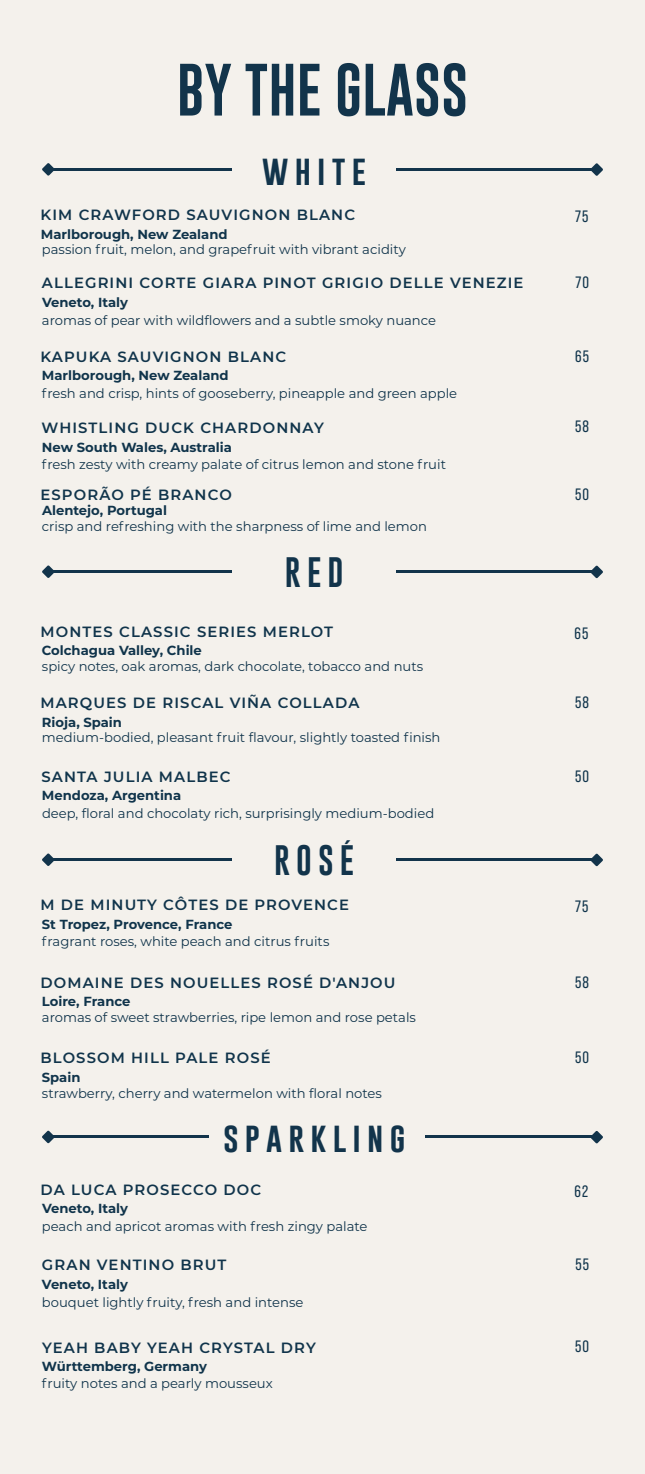
<style>
.page{position:relative;width:645px;height:1474px;background:#fff}
.page>*{position:absolute;margin:0;border:0;box-sizing:border-box;transform-origin:0 0}
.t1{font:54.07px "Gobold";color:#12344b}
.t2{font:31.15px "Gobold";letter-spacing:.2em;color:#12344b}
.t3{font:16.45px "Bebas Neue Pro";letter-spacing:.075em;color:#10344b}
.t4{font:600 14.88px "Montserrat";letter-spacing:.075em;color:#10344b}
.t5{font:13.12px "Montserrat";color:#10344b}
.t6{font:700 13.12px "Montserrat";color:#10344b}
</style>
<div class="page">
<div style="left:0;top:0;width:645px;height:1473px;background:#f4f1ec"></div>
<hr style="left:51px;top:168px;width:181px;height:2px;background:#12344b">
<hr style="left:396px;top:168px;width:197px;height:2px;background:#12344b">
<svg style="left:42px;top:163px;width:13px;height:13px"></svg>
<svg style="left:590px;top:163px;width:13px;height:13px"></svg>
<hr style="left:51px;top:570px;width:181px;height:2px;background:#12344b">
<hr style="left:396px;top:570px;width:197px;height:2px;background:#12344b">
<svg style="left:42px;top:565px;width:13px;height:13px"></svg>
<svg style="left:590px;top:565px;width:13px;height:13px"></svg>
<hr style="left:51px;top:858px;width:181px;height:2px;background:#12344b">
<hr style="left:396px;top:858px;width:197px;height:2px;background:#12344b">
<svg style="left:42px;top:853px;width:13px;height:13px"></svg>
<svg style="left:590px;top:853px;width:13px;height:13px"></svg>
<hr style="left:51px;top:1135px;width:158px;height:2px;background:#12344b">
<hr style="left:425px;top:1135px;width:168px;height:2px;background:#12344b">
<svg style="left:42px;top:1130px;width:13px;height:13px"></svg>
<svg style="left:590px;top:1130px;width:13px;height:13px"></svg>
<h1 class="t1" style="left:177px;top:55px;width:293px">BY THE GLASS</h1>
<h2 class="t2" style="left:262px;top:150px;width:105px">white</h2>
<p class="t4" style="left:41px;top:204px;width:316px">KIM CRAWFORD SAUVIGNON BLANC</p>
<p class="t6" style="left:41px;top:224px;width:188px">Marlborough, New Zealand</p>
<p class="t5" style="left:42px;top:240px;width:365px">passion fruit, melon, and grapefruit with vibrant acidity</p>
<p class="t4" style="left:42px;top:272px;width:483px">ALLEGRINI CORTE GIARA PINOT GRIGIO DELLE VENEZIE</p>
<p class="t6" style="left:42px;top:293px;width:88px">Veneto, Italy</p>
<p class="t5" style="left:42px;top:311px;width:396px">aromas of pear with wildflowers and a subtle smoky nuance</p>
<p class="t4" style="left:41px;top:346px;width:247px">KAPUKA SAUVIGNON BLANC</p>
<p class="t6" style="left:42px;top:366px;width:188px">Marlborough, New Zealand</p>
<p class="t5" style="left:42px;top:384px;width:417px">fresh and crisp, hints of gooseberry, pineapple and green apple</p>
<p class="t4" style="left:42px;top:417px;width:284px">WHISTLING DUCK CHARDONNAY</p>
<p class="t6" style="left:42px;top:437px;width:192px">New South Wales, Australia</p>
<p class="t5" style="left:42px;top:455px;width:406px">fresh zesty with creamy palate of citrus lemon and stone fruit</p>
<p class="t4" style="left:41px;top:484px;width:193px">ESPORÃO PÉ BRANCO</p>
<p class="t6" style="left:42px;top:501px;width:127px">Alentejo, Portugal</p>
<p class="t5" style="left:42px;top:517px;width:387px">crisp and refreshing with the sharpness of lime and lemon</p>
<h2 class="t2" style="left:285px;top:552px;width:60px">RED</h2>
<p class="t4" style="left:41px;top:621px;width:294px">MONTES CLASSIC SERIES MERLOT</p>
<p class="t6" style="left:42px;top:641px;width:161px">Colchagua Valley, Chile</p>
<p class="t5" style="left:42px;top:657px;width:383px">spicy notes, oak aromas, dark chocolate, tobacco and nuts</p>
<p class="t4" style="left:41px;top:692px;width:320px">MARQUES DE RISCAL VIÑA COLLADA</p>
<p class="t6" style="left:42px;top:713px;width:82px">Rioja, Spain</p>
<p class="t5" style="left:42px;top:728px;width:400px">medium-bodied, pleasant fruit flavour, slightly toasted finish</p>
<p class="t4" style="left:41px;top:766px;width:191px">SANTA JULIA MALBEC</p>
<p class="t6" style="left:42px;top:786px;width:141px">Mendoza, Argentina</p>
<p class="t5" style="left:42px;top:804px;width:394px">deep, floral and chocolaty rich, surprisingly medium-bodied</p>
<h2 class="t2" style="left:274px;top:840px;width:82px">ROSÉ</h2>
<p class="t4" style="left:41px;top:894px;width:310px">M DE MINUTY CÔTES DE PROVENCE</p>
<p class="t6" style="left:42px;top:914px;width:192px">St Tropez, Provence, France</p>
<p class="t5" style="left:42px;top:932px;width:289px">fragrant roses, white peach and citrus fruits</p>
<p class="t4" style="left:41px;top:971px;width:356px">DOMAINE DES NOUELLES ROSÉ D'ANJOU</p>
<p class="t6" style="left:42px;top:992px;width:90px">Loire, France</p>
<p class="t5" style="left:42px;top:1008px;width:376px">aromas of sweet strawberries, ripe lemon and rose petals</p>
<p class="t4" style="left:41px;top:1047px;width:232px">BLOSSOM HILL PALE ROSÉ</p>
<p class="t6" style="left:42px;top:1067px;width:40px">Spain</p>
<p class="t5" style="left:42px;top:1084px;width:342px">strawberry, cherry and watermelon with floral notes</p>
<h2 class="t2" style="left:223px;top:1117px;width:184px">sparkling</h2>
<p class="t4" style="left:41px;top:1178px;width:222px">DA LUCA PROSECCO DOC</p>
<p class="t6" style="left:42px;top:1199px;width:88px">Veneto, Italy</p>
<p class="t5" style="left:42px;top:1217px;width:327px">peach and apricot aromas with fresh zingy palate</p>
<p class="t4" style="left:42px;top:1254px;width:186px">GRAN VENTINO BRUT</p>
<p class="t6" style="left:42px;top:1274px;width:88px">Veneto, Italy</p>
<p class="t5" style="left:42px;top:1292px;width:263px">bouquet lightly fruity, fresh and intense</p>
<p class="t4" style="left:42px;top:1336px;width:275px">YEAH BABY YEAH CRYSTAL DRY</p>
<p class="t6" style="left:42px;top:1356px;width:167px">Württemberg, Germany</p>
<p class="t5" style="left:42px;top:1374px;width:232px">fruity notes and a pearly mousseux</p>
<p class="t3" style="left:575px;top:207px;width:15px">75</p>
<p class="t3" style="left:575px;top:273px;width:15px">70</p>
<p class="t3" style="left:575px;top:346px;width:15px">65</p>
<p class="t3" style="left:575px;top:417px;width:16px">58</p>
<p class="t3" style="left:575px;top:484px;width:16px">50</p>
<p class="t3" style="left:574px;top:624px;width:15px">65</p>
<p class="t3" style="left:575px;top:693px;width:16px">58</p>
<p class="t3" style="left:575px;top:766px;width:16px">50</p>
<p class="t3" style="left:575px;top:897px;width:15px">75</p>
<p class="t3" style="left:575px;top:972px;width:16px">58</p>
<p class="t3" style="left:575px;top:1048px;width:16px">50</p>
<p class="t3" style="left:575px;top:1181px;width:15px">62</p>
<p class="t3" style="left:575px;top:1255px;width:15px">55</p>
<p class="t3" style="left:575px;top:1337px;width:16px">50</p>
</div>
